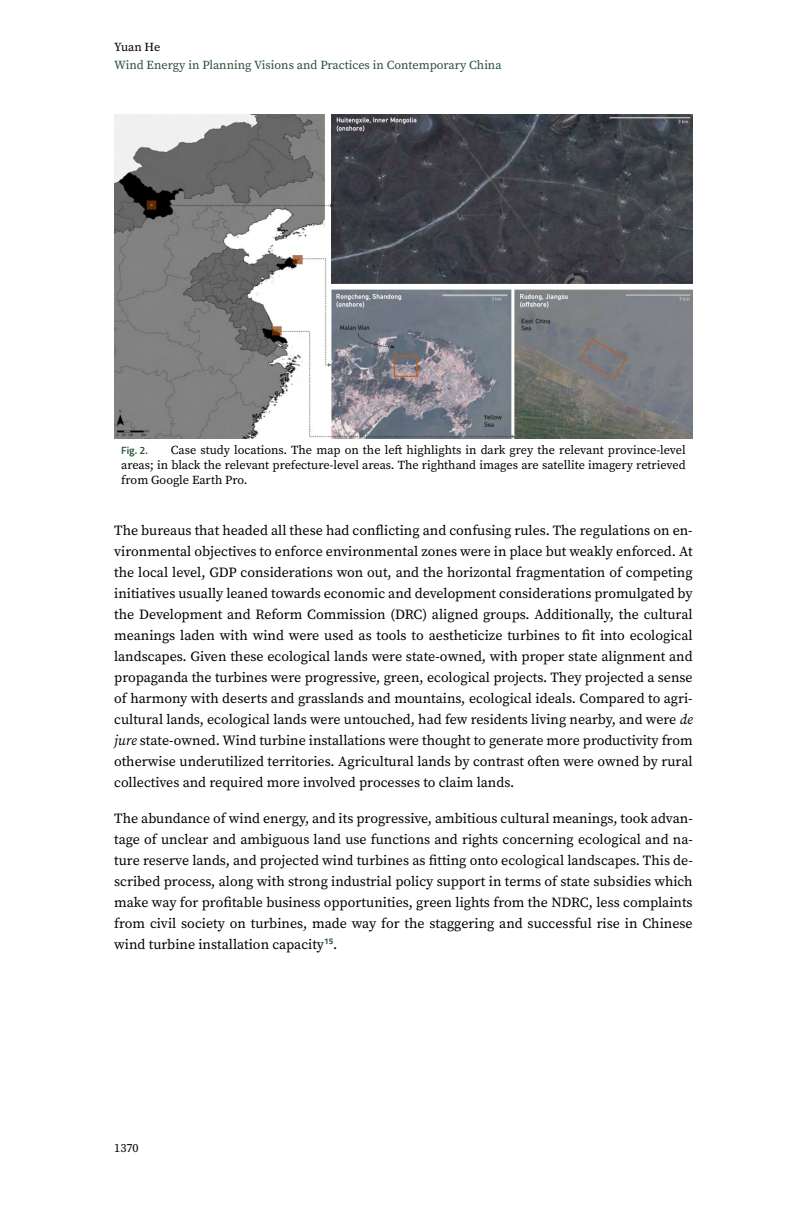
<style>
.page{position:relative;width:797px;height:1206px;background:#fff}
.page>*{position:absolute;margin:0;border:0;box-sizing:border-box;transform-origin:0 0}
.t1{font:14px/21px "Source Serif Pro";color:#000;text-align:justify}
.t2{font:12.25px/14.7px "Source Serif Pro";color:#000;text-align:justify}
.t3{font:12.25px "Source Serif Pro";color:#285136}
.t4{font:600 10.5px "Titillium Web";color:#285136}
.s1{font-style:italic}
</style>
<div class="page">
<img style="left:114px;top:114px;width:578px;height:324px">
<p class="t2" style="left:114px;top:40px;width:48px">Yuan He</p>
<p class="t3" style="left:114px;top:56px;width:389px">Wind Energy in Planning Visions and Practices in Contemporary China</p>
<p class="t2" style="left:121px;top:443px;width:565px;text-indent:50px">Case study locations. The map on the left highlights in dark grey the relevant province-level areas; in black the relevant prefecture-level areas. The righthand images are satellite imagery retrieved from Google Earth Pro.</p>
<p class="t1" style="left:114px;top:519px;width:579px">The bureaus that headed all these had conflicting and confusing rules. The regulations on en&shy;vironmental objectives to enforce environmental zones were in place but weakly enforced. At the local level, GDP considerations won out, and the horizontal fragmentation of competing initiatives usually leaned towards economic and development considerations promulgated by the Development and Reform Commission (DRC) aligned groups. Additionally, the cultural meanings laden with wind were used as tools to aestheticize turbines to fit into ecological landscapes. Given these ecological lands were state-owned, with proper state alignment and propaganda the turbines were progressive, green, ecological projects. They projected a sense of harmony with deserts and grasslands and mountains, ecological ideals. Compared to agri&shy;cultural lands, ecological lands were untouched, had few residents living nearby, and were <span class="s1">de jure</span> state-owned. Wind turbine installations were thought to generate more productivity from otherwise underutilized territories. Agricultural lands by contrast often were owned by rural collectives and required more involved processes to claim lands.</p>
<p class="t1" style="left:114px;top:807px;width:579px">The abundance of wind energy, and its progressive, ambitious cultural meanings, took advan&shy;tage of unclear and ambiguous land use functions and rights concerning ecological and na&shy;ture reserve lands, and projected wind turbines as fitting onto ecological landscapes. This de&shy;scribed process, along with strong industrial policy support in terms of state subsidies which make way for profitable business opportunities, green lights from the NDRC, less complaints from civil society on turbines, made way for the staggering and successful rise in Chinese wind turbine installation capacity<sup>15</sup>.</p>
<p class="t4" style="left:121px;top:443px;width:28px">Fig. 2.</p>
<p class="t2" style="left:114px;top:1140px;width:26px">1370</p>
</div>
